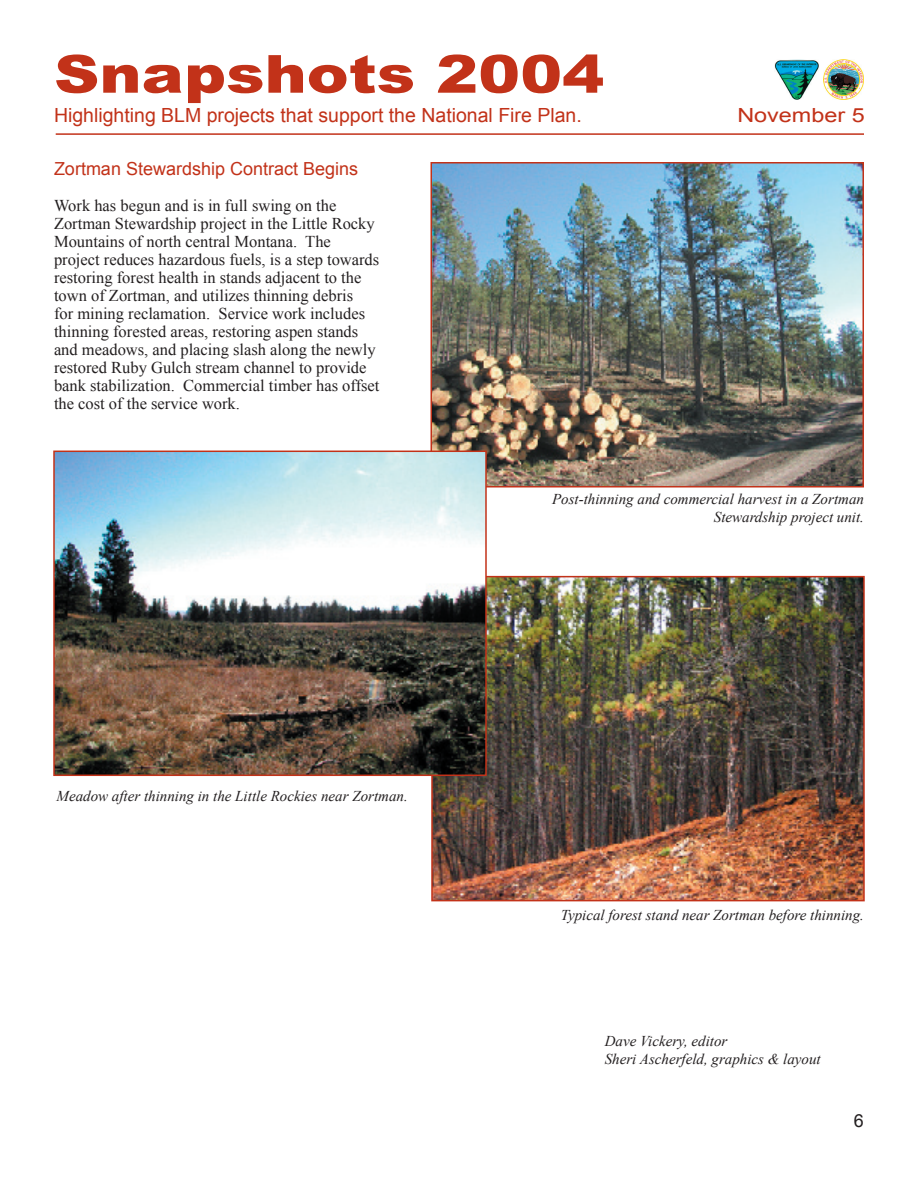
<style>
.page{position:relative;width:918px;height:1188px;background:#fff}
.page>*{position:absolute;margin:0;border:0;box-sizing:border-box;transform-origin:0 0}
.t1{font:900 52.5px "Arial";color:#c23219;scale:1.2 1}
.t2{font:19.5px "Arial";color:#c23219}
.t3{font:19.5px "Arial";color:#c23219;scale:1.2 1}
.t4{font:18px "Arial";color:#c23219}
.t5{font:18px "Arial";color:#231f20}
.t6{font:16.5px/18px "Times New Roman";color:#231f20}
.t7{font:italic 15px/18px "Times New Roman";color:#231f20}
</style>
<div class="page">
<hr style="left:56px;top:133px;width:808px;height:2px;background:#c23219">
<img style="left:823px;top:59px;width:41px;height:41px">
<img style="left:775px;top:59px;width:43px;height:40px">
<img style="left:433px;top:165px;width:428px;height:320px">
<div style="left:430px;top:162px;width:434px;height:326px;border:2px solid #c23219"></div>
<img style="left:434px;top:579px;width:428px;height:319px">
<div style="left:431px;top:576px;width:434px;height:325px;border:2px solid #c23219"></div>
<img style="left:56px;top:454px;width:428px;height:319px">
<div style="left:53px;top:451px;width:434px;height:325px;border:2px solid #c23219"></div>
<h1 class="t1" style="left:54px;top:36px;width:460px">Snapshots 2004</h1>
<p class="t2" style="left:54px;top:103px;width:529px">Highlighting BLM projects that support the National Fire Plan.</p>
<p class="t3" style="left:737px;top:102px;width:108px">November 5</p>
<p class="t4" style="left:54px;top:157px;width:306px">Zortman Stewardship Contract Begins</p>
<p class="t6" style="left:54px;top:196px;width:327px">Work has begun and is in full swing on the Zortman Stewardship project in the Little Rocky Mountains of north central Montana. The project reduces hazardous fuels, is a step towards restoring forest health in stands adjacent to the town of Zortman, and utilizes thinning debris<br>for mining reclamation. Service work includes thinning forested areas, restoring aspen stands and meadows, and placing slash along the newly restored Ruby Gulch stream channel to provide bank stabilization. Commercial timber has offset the cost of the service work.</p>
<p class="t7" style="left:57px;top:786px;width:353px">Meadow after thinning in the Little Rockies near Zortman.</p>
<p class="t7" style="left:552px;top:490px;width:313px;text-align:right">Post-thinning and commercial harvest in a Zortman<br>Stewardship project unit.</p>
<p class="t7" style="left:561px;top:906px;width:305px">Typical forest stand near Zortman before thinning.</p>
<p class="t7" style="left:605px;top:1031px;width:217px">Dave Vickery, editor<br>Sheri Ascherfeld, graphics &amp; layout</p>
<p class="t5" style="left:854px;top:1108px;width:12px">6</p>
</div>
